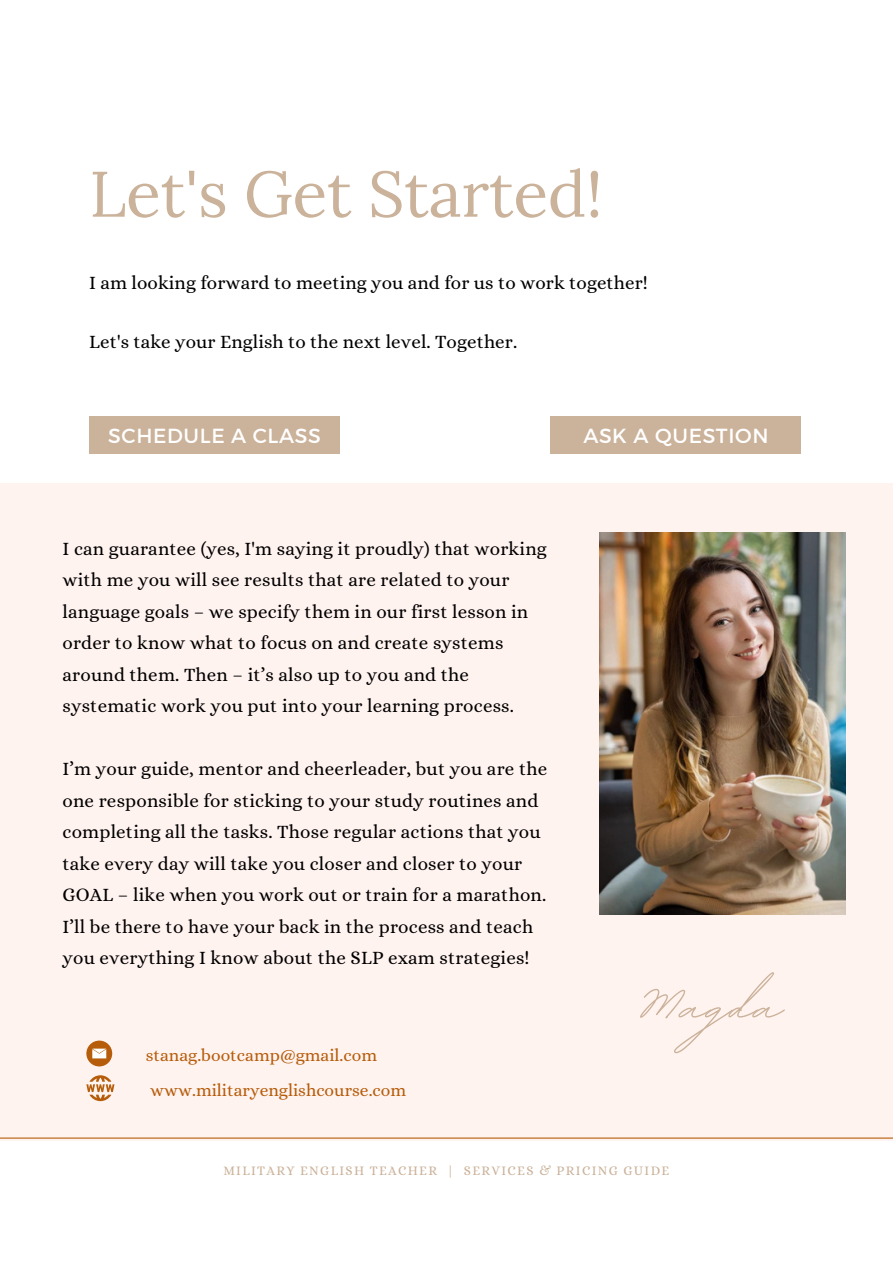
<style>
.page{position:relative;width:893px;height:1264px;background:#fff}
.page>*{position:absolute;margin:0;border:0;box-sizing:border-box;transform-origin:0 0}
.t1{font:700 87.45px "BD Script";letter-spacing:.015em;color:#cbb29a}
.t2{font:64.2px "Lora";letter-spacing:-.005em;color:#cbb29a}
.t3{font:20.4px "Montserrat";letter-spacing:.03em;color:#fff}
.t4{font:18.9px/31.5px "Alice";letter-spacing:.01em;color:#000}
.t5{font:17.55px "Alice";color:#b65d0b}
.t6{font:13.05px "Alice";letter-spacing:.1em;color:#cbb29a}
</style>
<div class="page">
<div style="left:0;top:483px;width:892px;height:657px;background:#fff3f0"></div>
<img style="left:600px;top:532px;width:245px;height:382px">
<div style="left:89px;top:416px;width:251px;height:37px;background:#cbb29a"></div>
<div style="left:550px;top:416px;width:251px;height:37px;background:#cbb29a"></div>
<div style="left:86px;top:1040px;width:26px;height:26px;background:#b65d0b;border-radius:50%"></div>
<svg style="left:92px;top:1048px;width:14px;height:10px"></svg>
<svg style="left:86px;top:1075px;width:28px;height:26px"></svg>
<hr style="left:0;top:1137px;width:892px;height:1px;background:#b65d0b">
<p class="t2" style="left:89px;top:152px;width:515px">Let's Get Started!</p>
<p class="t4" style="left:89px;top:266px;width:560px">I am looking forward to meeting you and for us to work together!</p>
<p class="t4" style="left:89px;top:325px;width:429px">Let's take your English to the next level. Together.</p>
<p class="t3" style="left:108px;top:422px;width:214px">SCHEDULE A CLASS</p>
<p class="t3" style="left:583px;top:422px;width:187px">ASK A QUESTION</p>
<p class="t4" style="left:62px;top:533px;width:486px">I can guarantee (yes, I'm saying it proudly) that working with me you will see results that are related to your language goals – we specify them in our first lesson in order to know what to focus on and create systems around them. Then – it’s also up to you and the systematic work you put into your learning process.</p>
<p class="t4" style="left:62px;top:753px;width:486px">I’m your guide, mentor and cheerleader, but you are the one responsible for sticking to your study routines and completing all the tasks. Those regular actions that you take every day will take you closer and closer to your GOAL – like when you work out or train for a marathon.<br>I’ll be there to have your back in the process and teach you everything I know about the SLP exam strategies!</p>
<p class="t5" style="left:146px;top:1045px;width:233px">stanag.bootcamp@gmail.com</p>
<p class="t5" style="left:150px;top:1079px;width:257px">www.militaryenglishcourse.com</p>
<p class="t1" style="left:631px;top:948px;width:153px">Magda</p>
<p class="t6" style="left:223px;top:1162px;width:447px">MILITARY ENGLISH TEACHER | SERVICES &amp; PRICING GUIDE</p>
</div>
